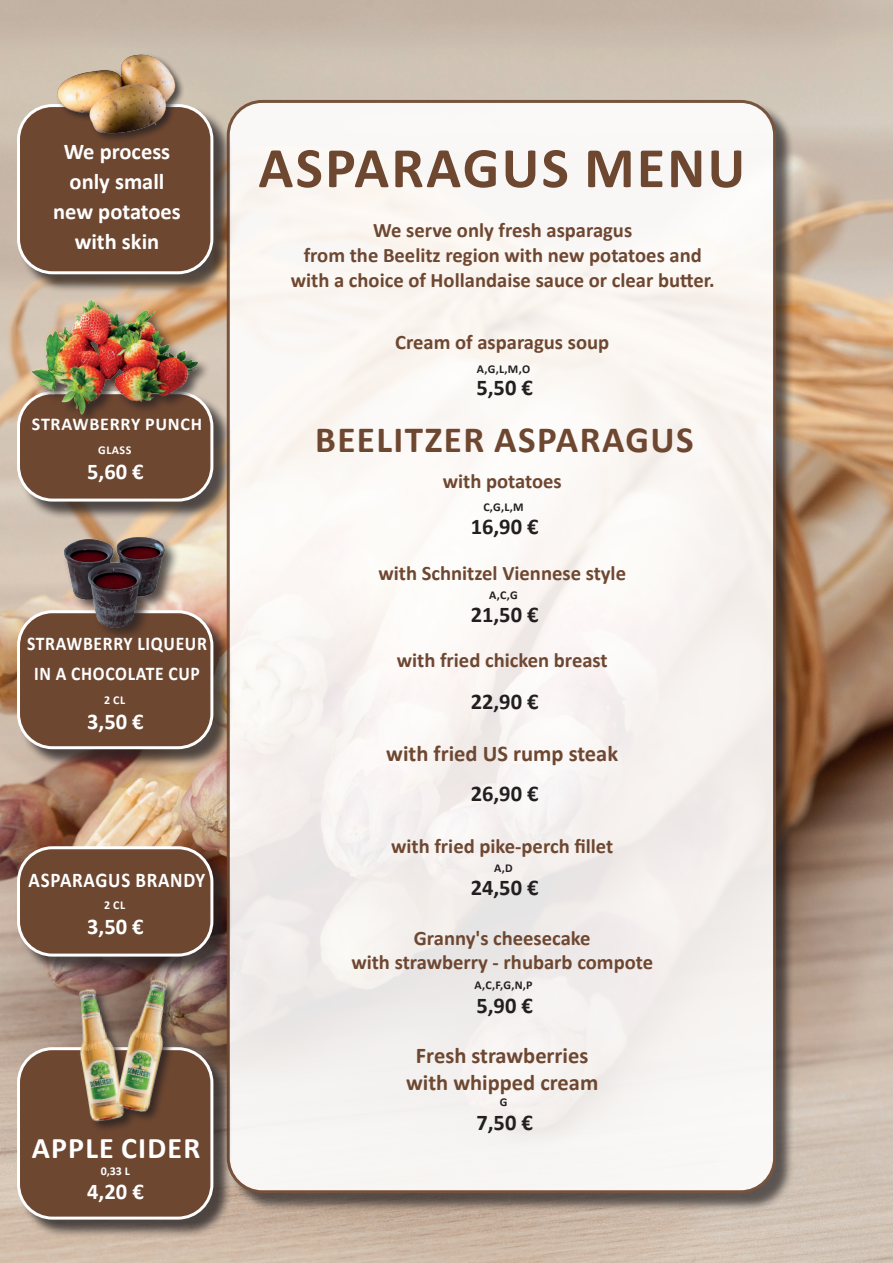
<style>
.page{position:relative;width:893px;height:1263px;background:#fff}
.page>*{position:absolute;margin:0;border:0;box-sizing:border-box;transform-origin:0 0}
.t1{font:700 57.75px "Calibri";letter-spacing:.04em;color:#6e4731}
.t2{font:700 37.05px "Calibri";letter-spacing:.04em;color:#6e4731}
.t3{font:700 30px "Calibri";letter-spacing:.04em;color:#fff}
.t4{font:700 22.5px/30px "Calibri";color:#fff;text-align:center}
.t5{font:700 22.5px/27px "Calibri";color:#6e4731;text-align:center}
.t6{font:700 22.5px "Calibri";color:#231f20}
.t7{font:700 21px "Calibri";letter-spacing:.04em;color:#fff;scale:.9 1}
.t8{font:700 20.55px/24.8px "Calibri";color:#6e4731;text-align:center}
.t9{font:700 19.5px/30px "Calibri";letter-spacing:.04em;color:#fff;text-align:center;scale:.9 1}
.t10{font:700 18px "Calibri";letter-spacing:.04em;color:#fff}
.t11{font:700 12px "Calibri";color:#231f20}
.t12{font:700 12px "Calibri";letter-spacing:.04em;color:#fff}
</style>
<div class="page">
<img style="left:0;top:0;width:893px;height:1263px">
<div style="left:229px;top:102px;width:566px;height:1110px;background:#231f20;opacity:.75"></div>
<div style="left:228px;top:101px;width:547px;height:1091px;background:linear-gradient(to right,#f8f4f2,#f7f3f1);border-radius:34px"></div>
<div style="left:19px;top:106px;width:213px;height:187px;background:#231f20;opacity:.75"></div>
<div style="left:19px;top:106px;width:193px;height:167px;background:#6e4731;border-radius:34px"></div>
<div style="left:17px;top:104px;width:196px;height:170px;border:3px solid #fff;border-radius:34px"></div>
<img style="left:55px;top:33px;width:130px;height:107px">
<div style="left:19px;top:1049px;width:213px;height:189px;background:#231f20;opacity:.75"></div>
<div style="left:19px;top:1049px;width:193px;height:169px;background:#6e4731;border-radius:34px"></div>
<div style="left:17px;top:1047px;width:196px;height:172px;border:3px solid #fff;border-radius:34px"></div>
<img style="left:59px;top:976px;width:43px;height:153px">
<img style="left:102px;top:975px;width:84px;height:154px">
<div style="left:19px;top:612px;width:213px;height:156px;background:#231f20;opacity:.75"></div>
<div style="left:19px;top:612px;width:193px;height:136px;background:#6e4731;border-radius:34px"></div>
<div style="left:17px;top:610px;width:196px;height:139px;border:3px solid #fff;border-radius:34px"></div>
<div style="left:19px;top:393px;width:213px;height:127px;background:#231f20;opacity:.75"></div>
<div style="left:19px;top:393px;width:193px;height:107px;background:#6e4731;border-radius:34px"></div>
<div style="left:17px;top:391px;width:196px;height:111px;border:3px solid #fff;border-radius:34px"></div>
<img style="left:23px;top:751px;width:182px;height:97px">
<div style="left:19px;top:848px;width:213px;height:127px;background:#231f20;opacity:.75"></div>
<div style="left:19px;top:848px;width:193px;height:107px;background:#6e4731;border-radius:34px"></div>
<div style="left:17px;top:846px;width:196px;height:110px;border:3px solid #fff;border-radius:34px"></div>
<div style="left:30px;top:298px;width:181px;height:129px;background:#231f20;opacity:.75"></div>
<img style="left:24px;top:296px;width:182px;height:120px">
<img style="left:35px;top:517px;width:164px;height:120px">
<p class="t4" style="left:53px;top:136px;width:129px">We process only small new potatoes with skin</p>
<p class="t10" style="left:32px;top:411px;width:172px">STRAWBERRY PUNCH</p>
<p class="t12" style="left:98px;top:442px;width:35px">GLASS</p>
<p class="t4" style="left:87px;top:456px;width:58px">5,60 €</p>
<p class="t9" style="left:27px;top:628px;width:201px">STRAWBERRY LIQUEUR<br>IN A CHOCOLATE CUP</p>
<p class="t12" style="left:104px;top:692px;width:22px">2 CL</p>
<p class="t4" style="left:87px;top:706px;width:58px">3,50 €</p>
<p class="t7" style="left:29px;top:865px;width:198px">ASPARAGUS BRANDY</p>
<p class="t12" style="left:104px;top:897px;width:22px">2 CL</p>
<p class="t4" style="left:87px;top:911px;width:58px">3,50 €</p>
<h3 class="t3" style="left:32px;top:1127px;width:170px">APPLE CIDER</h3>
<p class="t4" style="left:87px;top:1176px;width:58px">4,20 €</p>
<p class="t12" style="left:101px;top:1162px;width:31px">0,33 L</p>
<h1 class="t1" style="left:258px;top:127px;width:488px">ASPARAGUS MENU</h1>
<p class="t8" style="left:291px;top:218px;width:425px">We serve only fresh asparagus<br>from the Beelitz region with new potatoes and with a choice of Hollandaise sauce or clear butter.</p>
<p class="t8" style="left:395px;top:330px;width:216px">Cream of asparagus soup</p>
<p class="t11" style="left:477px;top:360px;width:55px">A,G,L,M,O</p>
<p class="t6" style="left:476px;top:372px;width:58px">5,50 €</p>
<h2 class="t2" style="left:315px;top:413px;width:380px">BEELITZER ASPARAGUS</h2>
<p class="t8" style="left:443px;top:468px;width:120px">with potatoes</p>
<p class="t11" style="left:483px;top:498px;width:42px">C,G,L,M</p>
<p class="t6" style="left:471px;top:510px;width:69px">16,90 €</p>
<p class="t8" style="left:378px;top:560px;width:249px">with Schnitzel Viennese style</p>
<p class="t11" style="left:489px;top:587px;width:30px">A,C,G</p>
<p class="t6" style="left:471px;top:598px;width:69px">21,50 €</p>
<p class="t8" style="left:397px;top:648px;width:212px">with fried chicken breast</p>
<p class="t6" style="left:471px;top:686px;width:69px">22,90 €</p>
<p class="t5" style="left:386px;top:740px;width:233px">with fried US rump steak</p>
<p class="t6" style="left:471px;top:778px;width:69px">26,90 €</p>
<p class="t8" style="left:391px;top:834px;width:224px">with fried pike-perch fillet</p>
<p class="t11" style="left:494px;top:860px;width:20px">A,D</p>
<p class="t6" style="left:471px;top:872px;width:69px">24,50 €</p>
<p class="t8" style="left:351px;top:925px;width:303px">Granny's cheesecake<br>with strawberry - rhubarb compote</p>
<p class="t11" style="left:475px;top:977px;width:59px">A,C,F,G,N,P</p>
<p class="t6" style="left:476px;top:990px;width:58px">5,90 €</p>
<p class="t5" style="left:406px;top:1042px;width:194px">Fresh strawberries with whipped cream</p>
<p class="t11" style="left:500px;top:1094px;width:9px">G</p>
<p class="t6" style="left:476px;top:1106px;width:58px">7,50 €</p>
</div>
